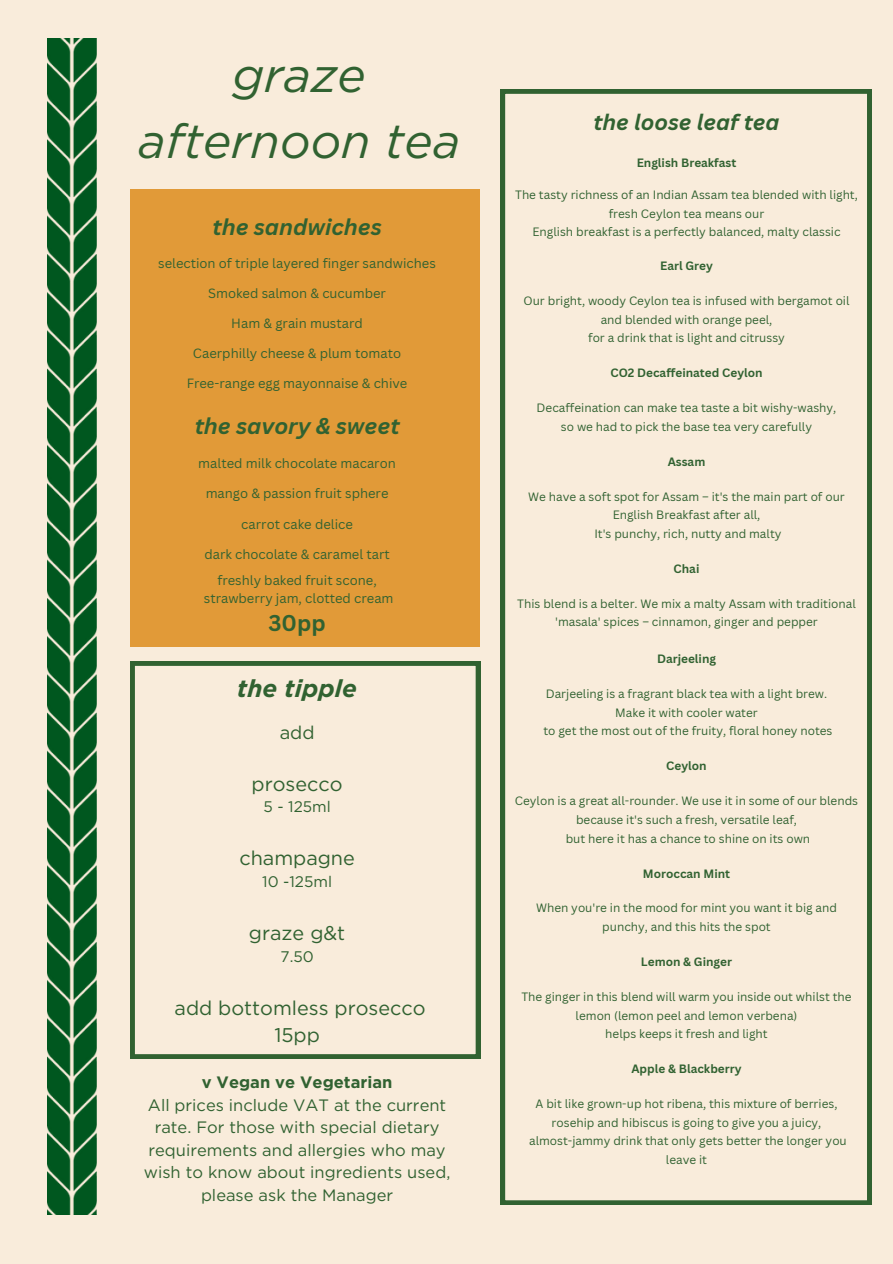
<style>
.page{position:relative;width:893px;height:1264px;background:#fff}
.page>*{position:absolute;margin:0;border:0;box-sizing:border-box;transform-origin:0 0}
.t1{font:italic 48px/66.3px "Gotham";color:#316231;text-align:center}
.t2{font:italic 700 24.3px "Gotham";color:#316231}
.t3{font:italic 700 22.2px "Canva Sans";color:#316231}
.t4{font:700 22.2px "Canva Sans";color:#316231}
.t5{font:italic 700 21.75px "Canva Sans";color:#316231}
.t6{font:19.8px/27px "Gotham";color:#316231;text-align:center}
.t7{font:18.3px "Gotham";color:#316231}
.t8{font:16.5px/22.5px "Gotham";color:#316231;text-align:center}
.t9{font:15.3px "Gotham";color:#316231}
.t10{font:13.05px "Canva Sans";color:#316231}
.t11{font:11.85px/18.5px "Canva Sans";color:#316231;text-align:center}
.t12{font:700 11.85px "Canva Sans";color:#316231}
.s1{font-weight:700}
</style>
<div class="page">
<div style="left:0;top:0;width:892px;height:1263px;background:#f9ecdb"></div>
<div style="left:67px;top:30px;width:825px;height:1233px;background:#f9ecdb"></div>
<img style="left:48px;top:39px;width:48px;height:1175px">
<div style="left:130px;top:189px;width:350px;height:457px;background:#e19a38"></div>
<div style="left:500px;top:89px;width:370px;height:1115px;background:#f9ecdb"></div>
<div style="left:130px;top:661px;width:350px;height:397px;background:#f9ecdb"></div>
<h2 class="t1" style="left:138px;top:42px;width:324px">graze afternoon tea</h2>
<h3 class="t3" style="left:212px;top:211px;width:171px">the sandwiches</h3>
<h6 class="t10" style="left:158px;top:254px;width:279px">selection of triple layered finger sandwiches</h6>
<p class="t10" style="left:208px;top:284px;width:179px">Smoked salmon &amp; cucumber</p>
<p class="t10" style="left:231px;top:314px;width:133px">Ham &amp; grain mustard</p>
<p class="t10" style="left:193px;top:344px;width:210px">Caerphilly cheese &amp; plum tomato</p>
<h6 class="t10" style="left:187px;top:374px;width:222px">Free-range egg mayonnaise &amp; chive</h6>
<p class="t3" style="left:195px;top:410px;width:206px">the savory &amp; sweet</p>
<p class="t10" style="left:198px;top:454px;width:199px">malted milk chocolate macaron</p>
<h6 class="t10" style="left:206px;top:484px;width:184px">mango &amp; passion fruit sphere</h6>
<p class="t10" style="left:241px;top:514px;width:113px">carrot cake delice</p>
<p class="t10" style="left:204px;top:544px;width:187px">dark chocolate &amp; caramel tart</p>
<h6 class="t10" style="left:217px;top:571px;width:161px">freshly baked fruit scone,</h6>
<p class="t10" style="left:204px;top:589px;width:191px">strawberry jam, clotted cream</p>
<p class="t4" style="left:268px;top:607px;width:59px">30pp</p>
<p class="t2" style="left:237px;top:673px;width:121px">the tipple</p>
<p class="t7" style="left:279px;top:721px;width:36px">add</p>
<p class="t6" style="left:251px;top:770px;width:93px">prosecco</p>
<p class="t9" style="left:263px;top:797px;width:69px">5 - 125ml</p>
<p class="t6" style="left:239px;top:844px;width:117px">champagne</p>
<p class="t9" style="left:262px;top:872px;width:71px">10 -125ml</p>
<p class="t6" style="left:249px;top:919px;width:98px">graze g&amp;t</p>
<p class="t9" style="left:280px;top:947px;width:35px">7.50</p>
<p class="t6" style="left:174px;top:994px;width:252px">add bottomless prosecco<br>15pp</p>
<p class="t8" style="left:144px;top:1071px;width:308px"><span class="s1">v Vegan ve Vegetarian<br></span>All prices include VAT at the current rate. For those with special dietary requirements and allergies who may wish to know about ingredients used, please ask the Manager</p>
<h6 class="t5" style="left:593px;top:106px;width:188px">the loose leaf tea</h6>
<p class="t12" style="left:636px;top:155px;width:101px">English Breakfast</p>
<h6 class="t11" style="left:515px;top:185px;width:344px">The tasty richness of an Indian Assam tea blended with light,</h6>
<p class="t11" style="left:608px;top:204px;width:157px">fresh Ceylon tea means our</p>
<p class="t11" style="left:532px;top:222px;width:309px">English breakfast is a perfectly balanced, malty classic</p>
<p class="t12" style="left:660px;top:258px;width:54px">Earl Grey</p>
<h6 class="t11" style="left:523px;top:291px;width:327px">Our bright, woody Ceylon tea is infused with bergamot oil and blended with orange peel,</h6>
<p class="t11" style="left:588px;top:328px;width:198px">for a drink that is light and citrussy</p>
<p class="t12" style="left:610px;top:365px;width:154px">CO2 Decaffeinated Ceylon</p>
<h6 class="t11" style="left:536px;top:398px;width:301px">Decaffeination can make tea taste a bit wishy-washy,</h6>
<p class="t11" style="left:561px;top:417px;width:252px">so we had to pick the base tea very carefully</p>
<h6 class="t12" style="left:667px;top:453px;width:39px">Assam</h6>
<p class="t11" style="left:528px;top:487px;width:318px">We have a soft spot for Assam – it's the main part of our<br>English Breakfast after all,</p>
<p class="t11" style="left:594px;top:524px;width:189px">It's punchy, rich, nutty and malty</p>
<h6 class="t12" style="left:673px;top:560px;width:27px">Chai</h6>
<p class="t11" style="left:517px;top:594px;width:340px">This blend is a belter. We mix a malty Assam with traditional 'masala' spices – cinnamon, ginger and pepper</p>
<p class="t12" style="left:657px;top:650px;width:60px">Darjeeling</p>
<p class="t11" style="left:545px;top:684px;width:283px">Darjeeling is a fragrant black tea with a light brew.</p>
<h2 class="t11" style="left:615px;top:703px;width:144px">Make it with cooler water</h2>
<h5 class="t11" style="left:543px;top:721px;width:290px">to get the most out of the fruity, floral honey notes</h5>
<h4 class="t12" style="left:666px;top:757px;width:42px">Ceylon</h4>
<h4 class="t11" style="left:515px;top:791px;width:345px">Ceylon is a great all-rounder. We use it in some of our blends because it's such a fresh, versatile leaf,</h4>
<h4 class="t11" style="left:565px;top:828px;width:246px">but here it has a chance to shine on its own</h4>
<h4 class="t12" style="left:642px;top:864px;width:89px">Moroccan Mint</h4>
<h5 class="t11" style="left:536px;top:898px;width:302px">When you're in the mood for mint you want it big and punchy, and this hits the spot</h5>
<p class="t12" style="left:641px;top:953px;width:93px">Lemon &amp; Ginger</p>
<h2 class="t11" style="left:521px;top:987px;width:332px">The ginger in this blend will warm you inside out whilst the lemon (lemon peel and lemon verbena)</h2>
<p class="t11" style="left:605px;top:1024px;width:164px">helps keeps it fresh and light</p>
<p class="t12" style="left:631px;top:1060px;width:112px">Apple &amp; Blackberry</p>
<p class="t11" style="left:535px;top:1094px;width:303px">A bit like grown-up hot ribena, this mixture of berries, rosehip and hibiscus is going to give you a juicy,</p>
<p class="t11" style="left:529px;top:1131px;width:319px">almost-jammy drink that only gets better the longer you leave it</p>
</div>
